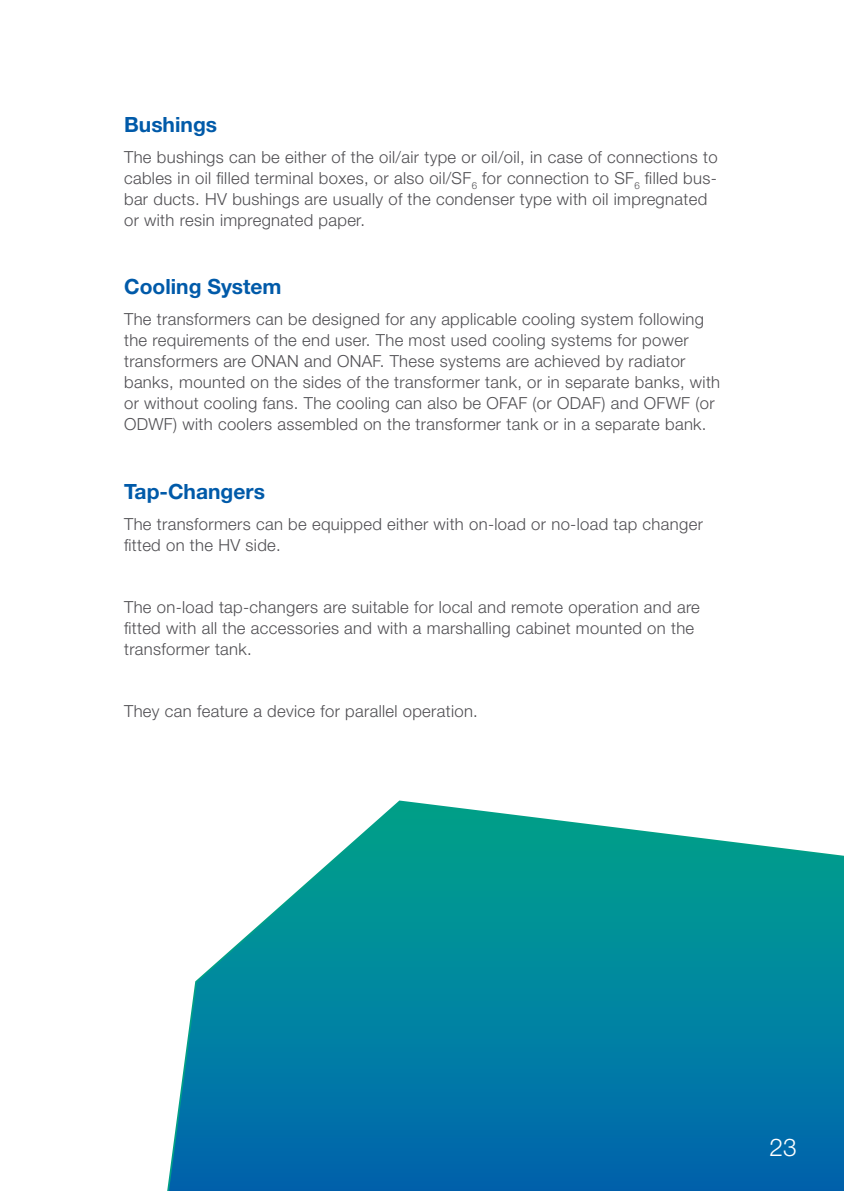
<style>
.page{position:relative;width:844px;height:1191px;background:#fff}
.page>*{position:absolute;margin:0;border:0;box-sizing:border-box;transform-origin:0 0}
.t1{font:300 24.5px "Helvetica Neue LT Std";color:#fff}
.t2{font:700 21px "Helvetica Neue LT Std";color:#005aa9}
.t3{font:300 16.62px/21px "Helvetica Neue LT Std";letter-spacing:.02em;color:#504f53}
</style>
<div class="page">
<svg style="left:167px;top:800px;width:676px;height:391px;background:#2594ad"></svg>
<p class="t2" style="left:124px;top:111px;width:94px">Bushings</p>
<p class="t3" style="left:124px;top:146px;width:594px">The bushings can be either of the oil/air type or oil/oil, in case of connections to cables in oil filled terminal boxes, or also oil/SF<sub>6</sub> for connection to SF<sub>6</sub> filled bus&shy;bar ducts. HV bushings are usually of the condenser type with oil impregnated or with resin impregnated paper.</p>
<p class="t2" style="left:124px;top:274px;width:159px">Cooling System</p>
<p class="t3" style="left:124px;top:308px;width:597px">The transformers can be designed for any applicable cooling system following the requirements of the end user. The most used cooling systems for power transformers are ONAN and ONAF. These systems are achieved by radiator banks, mounted on the sides of the transformer tank, or in separate banks, with or without cooling fans. The cooling can also be OFAF (or ODAF) and OFWF (or ODWF) with coolers assembled on the transformer tank or in a separate bank.</p>
<p class="t2" style="left:124px;top:479px;width:142px">Tap-Changers</p>
<p class="t3" style="left:124px;top:513px;width:580px">The transformers can be equipped either with on-load or no-load tap changer fitted on the HV side.</p>
<p class="t3" style="left:124px;top:596px;width:577px">The on-load tap-changers are suitable for local and remote operation and are fitted with all the accessories and with a marshalling cabinet mounted on the transformer tank.</p>
<p class="t3" style="left:124px;top:700px;width:355px">They can feature a device for parallel operation.</p>
<h1 class="t1" style="left:769px;top:1132px;width:29px">23</h1>
</div>
